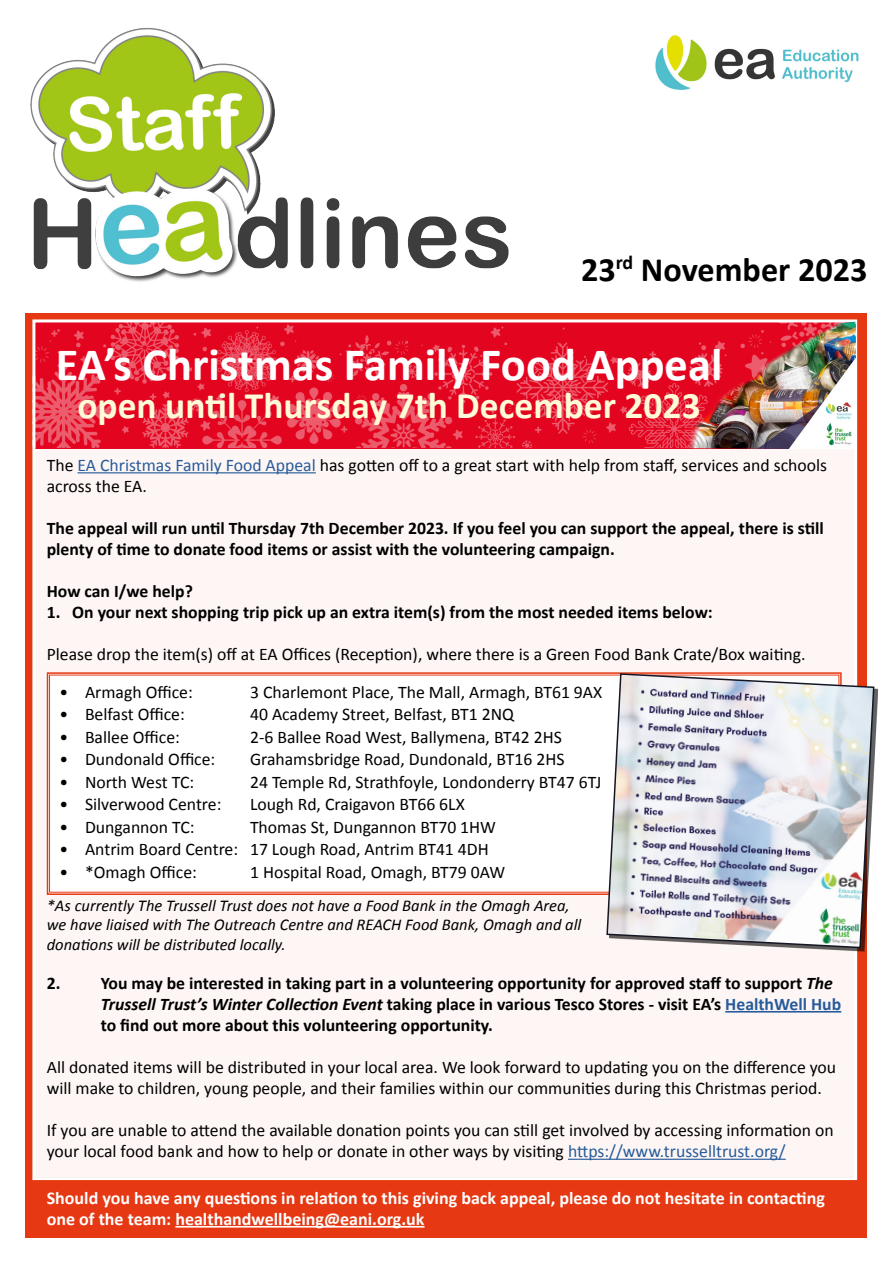
<style>
.page{position:relative;width:893px;height:1263px;background:#fff}
.page>*{position:absolute;margin:0;border:0;box-sizing:border-box;transform-origin:0 0}
.t1{font:700 46.5px "Calibri";color:#fff}
.t2{font:700 37.5px "Calibri";color:#fffbd8}
.t3{font:700 34.2px "Calibri";color:#000}
.t4{font:700 18px/21px "Calibri";color:#fff}
.t5{font:17.7px/21px "Calibri";color:#000}
.t6{font:700 17.7px/21px "Calibri";color:#000}
.t7{font:italic 16.5px/19.5px "Calibri";color:#000}
.s1{color:#275b9b}
.s2{font-style:italic}
</style>
<div class="page">
<div style="left:26px;top:313px;width:841px;height:924px;background:#e63812"></div>
<div style="left:34px;top:322px;width:822px;height:855px;background:#fdf6f4"></div>
<img style="left:655px;top:35px;width:204px;height:55px">
<img style="left:30px;top:28px;width:479px;height:254px">
<div style="left:46px;top:672px;width:560px;height:223px;background:#fff"></div>
<hr style="left:78px;top:472px;width:238px;height:1px;background:#275b9b">
<div style="left:609px;top:676px;width:269px;height:276px;background:#000;opacity:.62"></div>
<svg style="left:606px;top:672px;width:269px;height:277px"></svg>
<hr style="left:725px;top:1011px;width:116px;height:1px;background:#275b9b">
<hr style="left:568px;top:1159px;width:218px;height:1px;background:#275b9b">
<hr style="left:175px;top:1226px;width:250px;height:1px;background:#fff">
<img style="left:33px;top:321px;width:824px;height:127px">
<img style="left:686px;top:321px;width:170px;height:128px">
<p class="t3" style="left:581px;top:248px;width:288px">23<sup>rd</sup> November 2023</p>
<p class="t1" style="left:56px;top:335px;width:668px">EA’s Christmas Family Food Appeal</p>
<p class="t2" style="left:77px;top:381px;width:625px">open until Thursday 7th December 2023</p>
<p class="t5" style="left:47px;top:454px;width:782px">The <span class="s1">EA Christmas Family Food Appeal</span> has gotten off to a great start with help from staff, services and schools</p>
<p class="t5" style="left:47px;top:475px;width:102px">across the EA.</p>
<p class="t6" style="left:47px;top:517px;width:778px">The appeal will run until Thursday 7th December 2023. If you feel you can support the appeal, there is still plenty of time to donate food items or assist with the volunteering campaign.</p>
<p class="t6" style="left:47px;top:580px;width:148px">How can I/we help?</p>
<p class="t6" style="left:47px;top:601px;width:667px">1. On your next shopping trip pick up an extra item(s) from the most needed items below:</p>
<p class="t5" style="left:47px;top:643px;width:760px">Please drop the item(s) off at EA Offices (Reception), where there is a Green Food Bank Crate/Box waiting.</p>
<p class="t5" style="left:60px;top:681px;width:135px">• Armagh Office:</p>
<p class="t5" style="left:250px;top:681px;width:354px">3 Charlemont Place, The Mall, Armagh, BT61 9AX</p>
<p class="t5" style="left:60px;top:704px;width:127px">• Belfast Office:</p>
<p class="t5" style="left:250px;top:704px;width:265px">40 Academy Street, Belfast, BT1 2NQ</p>
<p class="t5" style="left:60px;top:726px;width:122px">• Ballee Office:</p>
<p class="t5" style="left:250px;top:726px;width:313px">2-6 Ballee Road West, Ballymena, BT42 2HS</p>
<p class="t5" style="left:60px;top:749px;width:157px">• Dundonald Office:</p>
<p class="t5" style="left:250px;top:749px;width:316px">Grahamsbridge Road, Dundonald, BT16 2HS</p>
<p class="t5" style="left:60px;top:771px;width:136px">• North West TC:</p>
<p class="t5" style="left:250px;top:771px;width:353px">24 Temple Rd, Strathfoyle, Londonderry BT47 6TJ</p>
<p class="t5" style="left:60px;top:794px;width:163px">• Silverwood Centre:</p>
<p class="t5" style="left:250px;top:794px;width:216px">Lough Rd, Craigavon BT66 6LX</p>
<p class="t5" style="left:60px;top:816px;width:137px">• Dungannon TC:</p>
<p class="t5" style="left:250px;top:816px;width:248px">Thomas St, Dungannon BT70 1HW</p>
<p class="t5" style="left:60px;top:839px;width:431px">• Antrim Board Centre: 17 Lough Road, Antrim BT41 4DH</p>
<p class="t5" style="left:60px;top:861px;width:139px">• *Omagh Office:</p>
<p class="t5" style="left:250px;top:861px;width:257px">1 Hospital Road, Omagh, BT79 0AW</p>
<p class="t7" style="left:47px;top:895px;width:536px">*As currently The Trussell Trust does not have a Food Bank in the Omagh Area, we have liaised with The Outreach Centre and REACH Food Bank, Omagh and all donations will be distributed locally.</p>
<p class="t6" style="left:101px;top:973px;width:742px;text-indent:-54px">2. You may be interested in taking part in a volunteering opportunity for approved staff to support <span class="s2">The<br>Trussell Trust’s Winter Collection Event</span> taking place in various Tesco Stores - visit EA’s <span class="s1">HealthWell Hub</span></p>
<p class="t6" style="left:101px;top:1015px;width:394px">to find out more about this volunteering opportunity.</p>
<p class="t5" style="left:47px;top:1057px;width:791px">All donated items will be distributed in your local area. We look forward to updating you on the difference you will make to children, young people, and their families within our communities during this Christmas period.</p>
<p class="t5" style="left:47px;top:1120px;width:788px">If you are unable to attend the available donation points you can still get involved by accessing information on your local food bank and how to help or donate in other ways by visiting <span class="s1">https://www.trusselltrust.org/</span></p>
<p class="t4" style="left:47px;top:1188px;width:780px">Should you have any questions in relation to this giving back appeal, please do not hesitate in contacting one of the team: healthandwellbeing@eani.org.uk</p>
</div>
